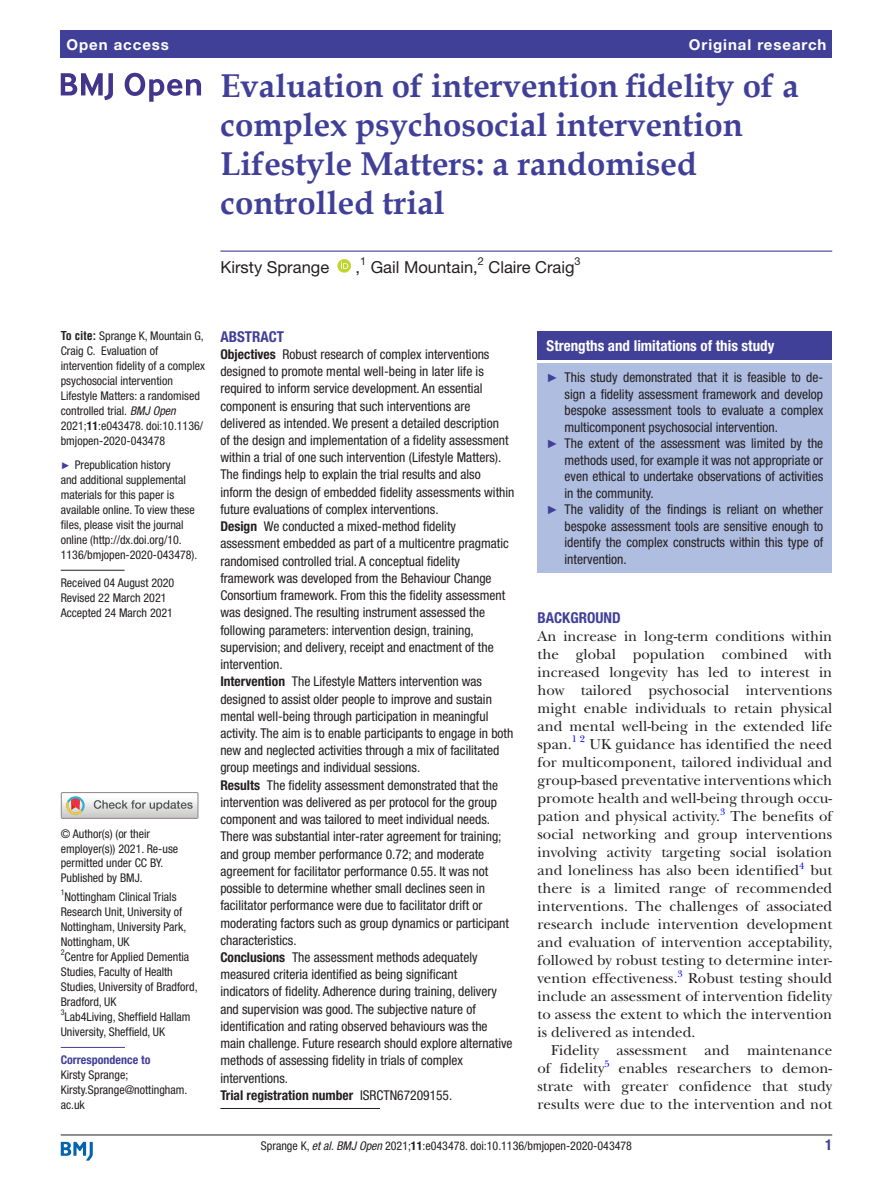
<style>
.page{position:relative;width:893px;height:1191px;background:#fff}
.page>*{position:absolute;margin:0;border:0;box-sizing:border-box;transform-origin:0 0}
.t1{font:700 33px/39px "Book Antiqua";color:#414099}
.t2{font:16.5px "Helvetica Neue LT Std";color:#231f20}
.t3{font:15px/18px "New Baskerville";color:#231f20;text-align:justify}
.t4{font:700 condensed 15px "Helvetica Neue LT Std";color:#fff}
.t5{font:700 15px "Helvetica Neue LT Std";letter-spacing:.065em;color:#fff}
.t6{font:700 condensed 15px "Helvetica Neue LT Std";color:#414099}
.t7{font:condensed 13.5px/17.2px "Helvetica Neue LT Std";color:#231f20}
.t8{font:condensed 12px/15px "Helvetica Neue LT Std";color:#231f20}
.t9{font:700 condensed 12px "Helvetica Neue LT Std";color:#414099}
.t10{font:10.95px "Helvetica Neue LT Std";color:#231f20}
.t11{font:9.9px "New Baskerville";color:#00f}
.t12{font:condensed 7.95px "Helvetica Neue LT Std";color:#231f20}
.s1{font-family:"Helvetica LT Std";font-weight:700}
.s2{font-style:italic}
.s3{font-weight:700}
.s4{font-family:"Arial";font-stretch:normal;font-size:9.75px;color:#414099}
.s5{font-family:"Arial";font-stretch:normal;font-size:12px;color:#414099}
</style>
<div class="page">
<hr style="left:61px;top:1134px;width:771px;height:1px;background:#231f20">
<svg style="left:61px;top:1141px;width:32px;height:19px"></svg>
<div style="left:61px;top:31px;width:771px;height:27px;background:#414099"></div>
<hr style="left:220px;top:250px;width:612px;height:2px;background:#414099">
<svg style="left:337px;top:259px;width:14px;height:14px"></svg>
<hr style="left:61px;top:570px;width:64px;height:1px;background:#231f20">
<hr style="left:61px;top:1047px;width:64px;height:1px;background:#414099">
<svg style="left:61px;top:73px;width:52px;height:27px"></svg>
<svg style="left:125px;top:73px;width:76px;height:29px"></svg>
<div style="left:61px;top:792px;width:138px;height:27px;border:1px solid #969090"></div>
<svg style="left:61px;top:792px;width:137px;height:26px"></svg>
<hr style="left:220px;top:1108px;width:160px;height:1px;background:#231f20">
<div style="left:538px;top:331px;width:294px;height:29px;background:#414099"></div>
<div style="left:538px;top:364px;width:294px;height:209px;background:#afbde1"></div>
<p class="t5" style="left:66px;top:35px;width:104px">Open access</p>
<p class="t5" style="left:689px;top:35px;width:139px">Original research</p>
<h1 class="t1" style="left:220px;top:66px;width:580px">Evaluation of intervention fidelity of a complex psychosocial intervention<br>Lifestyle Matters: a randomised controlled trial</h1>
<p class="t10" style="left:360px;top:255px;width:8px">1</p>
<p class="t2" style="left:371px;top:257px;width:108px">Gail Mountain,</p>
<p class="t10" style="left:478px;top:255px;width:8px">2</p>
<p class="t2" style="left:488px;top:257px;width:88px">Claire Craig</p>
<p class="t10" style="left:575px;top:255px;width:8px">3</p>
<p class="t2" style="left:220px;top:257px;width:110px">Kirsty Sprange</p>
<p class="t2" style="left:356px;top:257px;width:6px">,</p>
<p class="t8" style="left:61px;top:328px;width:146px"><span class="s1">To cite:</span> Sprange K, Mountain G,<br>Craig C. Evaluation of intervention fidelity of a complex psychosocial intervention<br>Lifestyle Matters: a randomised controlled trial. <span class="s2">BMJ Open<br></span>2021;<span class="s3">11</span>:e043478. doi:10.1136/ bmjopen-2020-043478</p>
<p class="t8" style="left:61px;top:457px;width:138px"><span class="s4">►</span> Prepublication history<br>and additional supplemental materials for this paper is available online. To view these files, please visit the journal online (http://dx.doi.org/10.<br>1136/bmjopen-2020-043478).</p>
<p class="t8" style="left:61px;top:575px;width:115px">Received 04 August 2020<br>Revised 22 March 2021<br>Accepted 24 March 2021</p>
<p class="t8" style="left:61px;top:827px;width:119px;line-height:14.4px">© Author(s) (or their employer(s)) 2021. Re-use permitted under CC BY.<br>Published by BMJ.</p>
<p class="t12" style="left:61px;top:888px;width:5px">1</p>
<p class="t8" style="left:61px;top:889px;width:127px;text-indent:4px">Nottingham Clinical Trials<br>Research Unit, University of<br>Nottingham, University Park,<br>Nottingham, UK</p>
<p class="t12" style="left:61px;top:948px;width:5px">2</p>
<p class="t8" style="left:61px;top:949px;width:138px;text-indent:4px">Centre for Applied Dementia<br>Studies, Faculty of Health<br>Studies, University of Bradford,<br>Bradford, UK<br><sup>3</sup>Lab4Living, Sheffield Hallam<br>University, Sheffield, UK</p>
<p class="t9" style="left:61px;top:1052px;width:91px">Correspondence to</p>
<p class="t8" style="left:61px;top:1067px;width:128px">Kirsty Sprange;<br>Kirsty.Sprange@nottingham. ac.uk</p>
<p class="t6" style="left:220px;top:327px;width:65px">ABSTRACT</p>
<p class="t7" style="left:220px;top:345px;width:296px"><span class="s3">Objectives</span> Robust research of complex interventions designed to promote mental well-being in later life is required to inform service development. An essential component is ensuring that such interventions are delivered as intended. We present a detailed description<br>of the design and implementation of a fidelity assessment within a trial of one such intervention (Lifestyle Matters).<br>The findings help to explain the trial results and also inform the design of embedded fidelity assessments within future evaluations of complex interventions.<br><span class="s3">Design</span> We conducted a mixed-method fidelity assessment embedded as part of a multicentre pragmatic randomised controlled trial. A conceptual fidelity framework was developed from the Behaviour Change Consortium framework. From this the fidelity assessment was designed. The resulting instrument assessed the following parameters: intervention design, training, supervision; and delivery, receipt and enactment of the intervention.<br><span class="s3">Intervention</span> The Lifestyle Matters intervention was designed to assist older people to improve and sustain mental well-being through participation in meaningful activity. The aim is to enable participants to engage in both new and neglected activities through a mix of facilitated group meetings and individual sessions.<br><span class="s3">Results</span> The fidelity assessment demonstrated that the intervention was delivered as per protocol for the group component and was tailored to meet individual needs.<br>There was substantial inter-rater agreement for training; and group member performance 0.72; and moderate agreement for facilitator performance 0.55. It was not possible to determine whether small declines seen in facilitator performance were due to facilitator drift or moderating factors such as group dynamics or participant characteristics.<br><span class="s3">Conclusions</span> The assessment methods adequately measured criteria identified as being significant<br>indicators of fidelity. Adherence during training, delivery and supervision was good. The subjective nature of identification and rating observed behaviours was the main challenge. Future research should explore alternative methods of assessing fidelity in trials of complex interventions.<br><span class="s3">Trial registration number</span> ISRCTN67209155.</p>
<p class="t4" style="left:547px;top:336px;width:229px">Strengths and limitations of this study</p>
<p class="t7" style="left:547px;top:369px;width:278px"><span class="s5">►</span> This study demonstrated that it is feasible to de-</p>
<p class="t7" style="left:565px;top:385px;width:260px">sign a fidelity assessment framework and develop</p>
<p class="t7" style="left:565px;top:402px;width:260px">bespoke assessment tools to evaluate a complex</p>
<p class="t7" style="left:565px;top:418px;width:215px">multicomponent psychosocial intervention.</p>
<p class="t7" style="left:547px;top:435px;width:278px"><span class="s5">►</span> The extent of the assessment was limited by the</p>
<p class="t7" style="left:565px;top:451px;width:260px">methods used, for example it was not appropriate or</p>
<p class="t7" style="left:565px;top:468px;width:260px">even ethical to undertake observations of activities</p>
<p class="t7" style="left:565px;top:484px;width:91px">in the community.</p>
<p class="t7" style="left:547px;top:501px;width:278px"><span class="s5">►</span> The validity of the findings is reliant on whether</p>
<p class="t7" style="left:565px;top:517px;width:260px">bespoke assessment tools are sensitive enough to</p>
<p class="t7" style="left:565px;top:534px;width:260px">identify the complex constructs within this type of</p>
<p class="t7" style="left:565px;top:550px;width:64px">intervention.</p>
<p class="t6" style="left:538px;top:609px;width:85px">BACKGROUND</p>
<p class="t3" style="left:538px;top:627px;width:296px">An increase in long-term conditions within the global population combined with increased longevity has led to interest in how tailored psychosocial interventions might enable individuals to retain physical and mental well-being in the extended life span.</p>
<p class="t11" style="left:572px;top:733px;width:15px">1 2</p>
<p class="t3" style="left:538px;top:735px;width:296px;text-indent:52px">UK guidance has identified the need for multicomponent, tailored individual and group-based preventative interventions which promote health and well-being through occu&shy;pation and physical activity.</p>
<p class="t11" style="left:720px;top:805px;width:7px">3</p>
<p class="t3" style="left:538px;top:807px;width:296px;text-indent:193px">The benefits of social networking and group interventions involving activity targeting social isolation and loneliness has also been identified</p>
<p class="t11" style="left:799px;top:859px;width:7px">4</p>
<p class="t3" style="left:538px;top:861px;width:296px;text-indent:273px">but there is a limited range of recommended interventions. The challenges of associated research include intervention development and evaluation of intervention acceptability, followed by robust testing to determine inter&shy;vention effectiveness.</p>
<p class="t11" style="left:678px;top:967px;width:7px">3</p>
<p class="t3" style="left:538px;top:969px;width:296px;text-indent:151px">Robust testing should include an assessment of intervention fidelity to assess the extent to which the intervention is delivered as intended.</p>
<p class="t3" style="left:538px;top:1041px;width:296px;text-indent:14px">Fidelity assessment and maintenance of fidelity<sup>5</sup></p>
<p class="t3" style="left:538px;top:1059px;width:296px;text-indent:81px">enables researchers to demon&shy;strate with greater confidence that study results were due to the intervention and not</p>
<p class="t8" style="left:261px;top:1137px;width:373px">Sprange K, <span class="s2">et al</span>. <span class="s2">BMJ Open</span> 2021;<span class="s3">11</span>:e043478. doi:10.1136/bmjopen-2020-043478</p>
<p class="t6" style="left:825px;top:1135px;width:9px">1</p>
</div>
